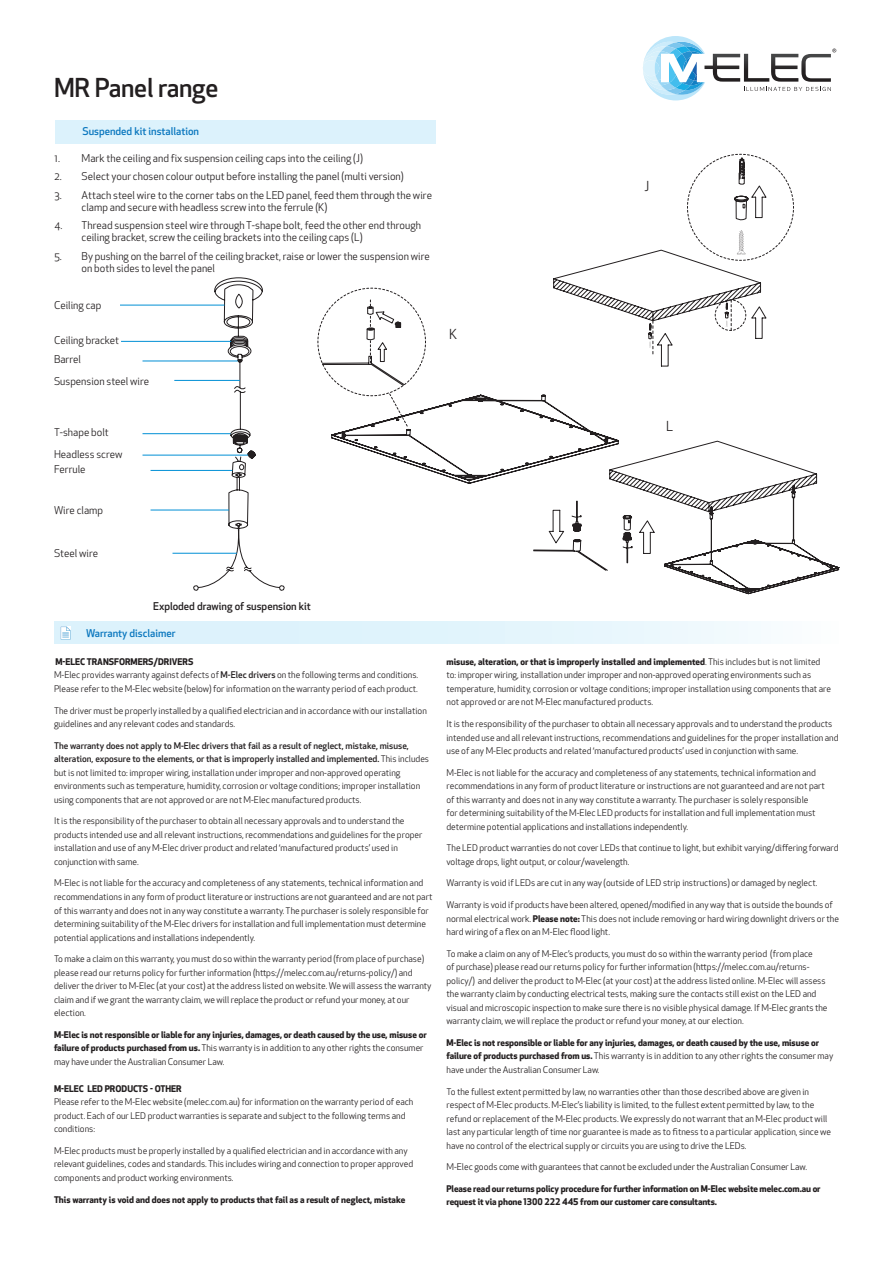
<style>
.page{position:relative;width:893px;height:1263px;background:#fff}
.page>*{position:absolute;margin:0;border:0;box-sizing:border-box;transform-origin:0 0}
.t1{font:500 25.5px "Apex New";letter-spacing:-.01em;color:#231f20}
.t2{font:13.5px "Apex New";color:#231f20}
.t3{font:10.5px/12px "Apex New";color:#231f20}
.t4{font:500 10.5px "Apex New";color:#0c78bf}
.t5{font:500 10.5px "Apex New";color:#231f20}
.t6{font:9px/13.5px "Apex New";color:#231f20}
.t7{font:700 9px/13.5px "Apex New";letter-spacing:-.005em;color:#231f20}
.s1{font-weight:500}
.s2{font-weight:400}
.s3{font-weight:700}
</style>
<div class="page">
<div style="left:54px;top:621px;width:785px;height:23px;background:linear-gradient(to right,#d5effb,#f4fbfe)"></div>
<svg style="left:60px;top:626px;width:10px;height:13px"></svg>
<svg style="left:643px;top:36px;width:193px;height:64px"></svg>
<div style="left:55px;top:120px;width:380px;height:23px;background:#dcf2fc"></div>
<svg style="left:318px;top:154px;width:521px;height:440px"></svg>
<svg style="left:193px;top:278px;width:91px;height:312px"></svg>
<hr style="left:120px;top:305px;width:104px;height:1px;background:#008fd5">
<hr style="left:121px;top:341px;width:110px;height:1px;background:#008fd5">
<hr style="left:174px;top:380px;width:66px;height:1px;background:#008fd5">
<hr style="left:142px;top:433px;width:88px;height:1px;background:#008fd5">
<hr style="left:151px;top:470px;width:81px;height:1px;background:#008fd5">
<hr style="left:151px;top:510px;width:78px;height:1px;background:#008fd5">
<hr style="left:172px;top:553px;width:65px;height:1px;background:#008fd5">
<hr style="left:142px;top:455px;width:106px;height:1px;background:#008fd5">
<hr style="left:142px;top:361px;width:96px;height:1px;background:#008fd5">
<p class="t1" style="left:54px;top:71px;width:166px">MR Panel range</p>
<p class="t4" style="left:82px;top:124px;width:118px">Suspended kit installation</p>
<p class="t4" style="left:86px;top:124px;width:178px">In tallation accessories and installation</p>
<p class="t3" style="left:55px;top:152px;width:310px">1. Mark the ceiling and fix suspension ceiling caps into the ceiling (J)</p>
<p class="t3" style="left:55px;top:171px;width:351px">2. Select your chosen colour output before installing the panel (multi version)</p>
<p class="t3" style="left:82px;top:189px;width:352px;text-indent:-27px">3. Attach steel wire to the corner tabs on the LED panel, feed them through the wire clamp and secure with headless screw into the ferrule (K)</p>
<p class="t3" style="left:82px;top:219px;width:341px;text-indent:-27px">4. Thread suspension steel wire through T-shape bolt, feed the other end through ceiling bracket, screw the ceiling brackets into the ceiling caps (L)</p>
<p class="t3" style="left:82px;top:250px;width:350px;text-indent:-27px">5. By pushing on the barrel of the ceiling bracket, raise or lower the suspension wire on both sides to level the panel</p>
<p class="t3" style="left:54px;top:300px;width:49px">Ceiling cap</p>
<p class="t3" style="left:54px;top:334px;width:67px">Ceiling bracket</p>
<p class="t3" style="left:54px;top:354px;width:29px">Barrel</p>
<p class="t3" style="left:54px;top:375px;width:97px">Suspension steel wire</p>
<p class="t3" style="left:54px;top:426px;width:56px">T-shape bolt</p>
<p class="t3" style="left:54px;top:448px;width:70px">Headless screw</p>
<p class="t3" style="left:54px;top:464px;width:33px">Ferrule</p>
<p class="t3" style="left:54px;top:504px;width:51px">Wire clamp</p>
<p class="t3" style="left:54px;top:547px;width:46px">Steel wire</p>
<p class="t2" style="left:449px;top:325px;width:10px">K</p>
<p class="t2" style="left:644px;top:178px;width:7px">J</p>
<p class="t2" style="left:666px;top:417px;width:9px">L</p>
<p class="t5" style="left:153px;top:599px;width:159px">Exploded drawing of suspension kit</p>
<p class="t4" style="left:86px;top:626px;width:91px">Warranty disclaimer</p>
<p class="t7" style="left:56px;top:654px;width:139px">M-ELEC TRANSFORMERS/DRIVERS</p>
<p class="t6" style="left:54px;top:668px;width:366px">M-Elec provides warranty against defects of <span class="s1">M-Elec drivers</span> on the following terms and conditions.<br>Please refer to the M-Elec website (below) for information on the warranty period of each product.</p>
<p class="t6" style="left:54px;top:704px;width:374px">The driver must be properly installed by a qualified electrician and in accordance with our installation guidelines and any relevant codes and standards.</p>
<p class="t6" style="left:54px;top:739px;width:377px"><span class="s1">The warranty does not apply to M-Elec drivers that fail as a result of neglect, mistake, misuse, alteration, exposure to the elements, or that is improperly installed and implemented.</span> This includes but is not limited to: improper wiring, installation under improper and non-approved operating environments such as temperature, humidity, corrosion or voltage conditions; improper installation using components that are not approved or are not M-Elec manufactured products.</p>
<p class="t6" style="left:54px;top:814px;width:370px">It is the responsibility of the purchaser to obtain all necessary approvals and to understand the products intended use and all relevant instructions, recommendations and guidelines for the proper installation and use of any M-Elec driver product and related ‘manufactured products’ used in conjunction with same.</p>
<p class="t6" style="left:54px;top:876px;width:380px">M-Elec is not liable for the accuracy and completeness of any statements, technical information and recommendations in any form of product literature or instructions are not guaranteed and are not part of this warranty and does not in any way constitute a warranty. The purchaser is solely responsible for determining suitability of the M-Elec drivers for installation and full implementation must determine potential applications and installations independently.</p>
<p class="t6" style="left:54px;top:952px;width:379px">To make a claim on this warranty, you must do so within the warranty period (from place of purchase) please read our returns policy for further information (https://melec.com.au/returns-policy/) and deliver the driver to M-Elec (at your cost) at the address listed on website. We will assess the warranty claim and if we grant the warranty claim, we will replace the product or refund your money, at our election.</p>
<p class="t7" style="left:54px;top:1027px;width:374px">M-Elec is not responsible or liable for any injuries, damages, or death caused by the use, misuse or failure of products purchased from us. <span class="s2">This warranty is in addition to any other rights the consumer may have under the Australian Consumer Law.</span></p>
<p class="t6" style="left:54px;top:1082px;width:361px"><span class="s3">M-ELEC LED PRODUCTS - OTHER<br></span>Please refer to the M-Elec website (melec.com.au) for information on the warranty period of each product. Each of our LED product warranties is separate and subject to the following terms and conditions:</p>
<p class="t6" style="left:54px;top:1144px;width:361px">M-Elec products must be properly installed by a qualified electrician and in accordance with any relevant guidelines, codes and standards. This includes wiring and connection to proper approved components and product working environments.</p>
<p class="t7" style="left:54px;top:1192px;width:353px">This warranty is void and does not apply to products that fail as a result of neglect, mistake</p>
<p class="t6" style="left:446px;top:655px;width:386px"><span class="s3">misuse, alteration, or that is improperly installed and implemented</span>. This includes but is not limited to: improper wiring, installation under improper and non-approved operating environments such as temperature, humidity, corrosion or voltage conditions; improper installation using components that are not approved or are not M-Elec manufactured products.</p>
<p class="t6" style="left:446px;top:717px;width:394px">It is the responsibility of the purchaser to obtain all necessary approvals and to understand the products intended use and all relevant instructions, recommendations and guidelines for the proper installation and use of any M-Elec products and related ‘manufactured products’ used in conjunction with same.</p>
<p class="t6" style="left:446px;top:766px;width:380px">M-Elec is not liable for the accuracy and completeness of any statements, technical information and recommendations in any form of product literature or instructions are not guaranteed and are not part of this warranty and does not in any way constitute a warranty. The purchaser is solely responsible<br>for determining suitability of the M-Elec LED products for installation and full implementation must determine potential applications and installations independently.</p>
<p class="t6" style="left:446px;top:841px;width:394px">The LED product warranties do not cover LEDs that continue to light, but exhibit varying/differing forward voltage drops, light output, or colour/wavelength.</p>
<p class="t6" style="left:446px;top:876px;width:372px">Warranty is void if LEDs are cut in any way (outside of LED strip instructions) or damaged by neglect.</p>
<p class="t6" style="left:446px;top:898px;width:394px">Warranty is void if products have been altered, opened/modified in any way that is outside the bounds of normal electrical work. <span class="s3">Please note:</span> This does not include removing or hard wiring downlight drivers or the hard wiring of a flex on an M-Elec flood light.</p>
<p class="t6" style="left:446px;top:947px;width:382px">To make a claim on any of M-Elec’s products, you must do so within the warranty period (from place<br>of purchase) please read our returns policy for further information (https://melec.com.au/returns&shy;policy/) and deliver the product to M-Elec (at your cost) at the address listed online. M-Elec will assess the warranty claim by conducting electrical tests, making sure the contacts still exist on the LED and visual and microscopic inspection to make sure there is no visible physical damage. If M-Elec grants the warranty claim, we will replace the product or refund your money, at our election.</p>
<p class="t7" style="left:446px;top:1035px;width:388px">M-Elec is not responsible or liable for any injuries, damages, or death caused by the use, misuse or failure of products purchased from us. <span class="s2">This warranty is in addition to any other rights the consumer may have under the Australian Consumer Law.</span></p>
<p class="t6" style="left:446px;top:1084px;width:386px">To the fullest extent permitted by law, no warranties other than those described above are given in respect of M-Elec products. M-Elec’s liability is limited, to the fullest extent permitted by law, to the refund or replacement of the M-Elec products. We expressly do not warrant that an M-Elec product will last any particular length of time nor guarantee is made as to fitness to a particular application, since we have no control of the electrical supply or circuits you are using to drive the LEDs.</p>
<p class="t6" style="left:446px;top:1160px;width:362px">M-Elec goods come with guarantees that cannot be excluded under the Australian Consumer Law.</p>
<p class="t7" style="left:446px;top:1181px;width:376px">Please read our returns policy procedure for further information on M-Elec website melec.com.au or request it via phone 1300 222 445 from our customer care consultants.</p>
</div>
